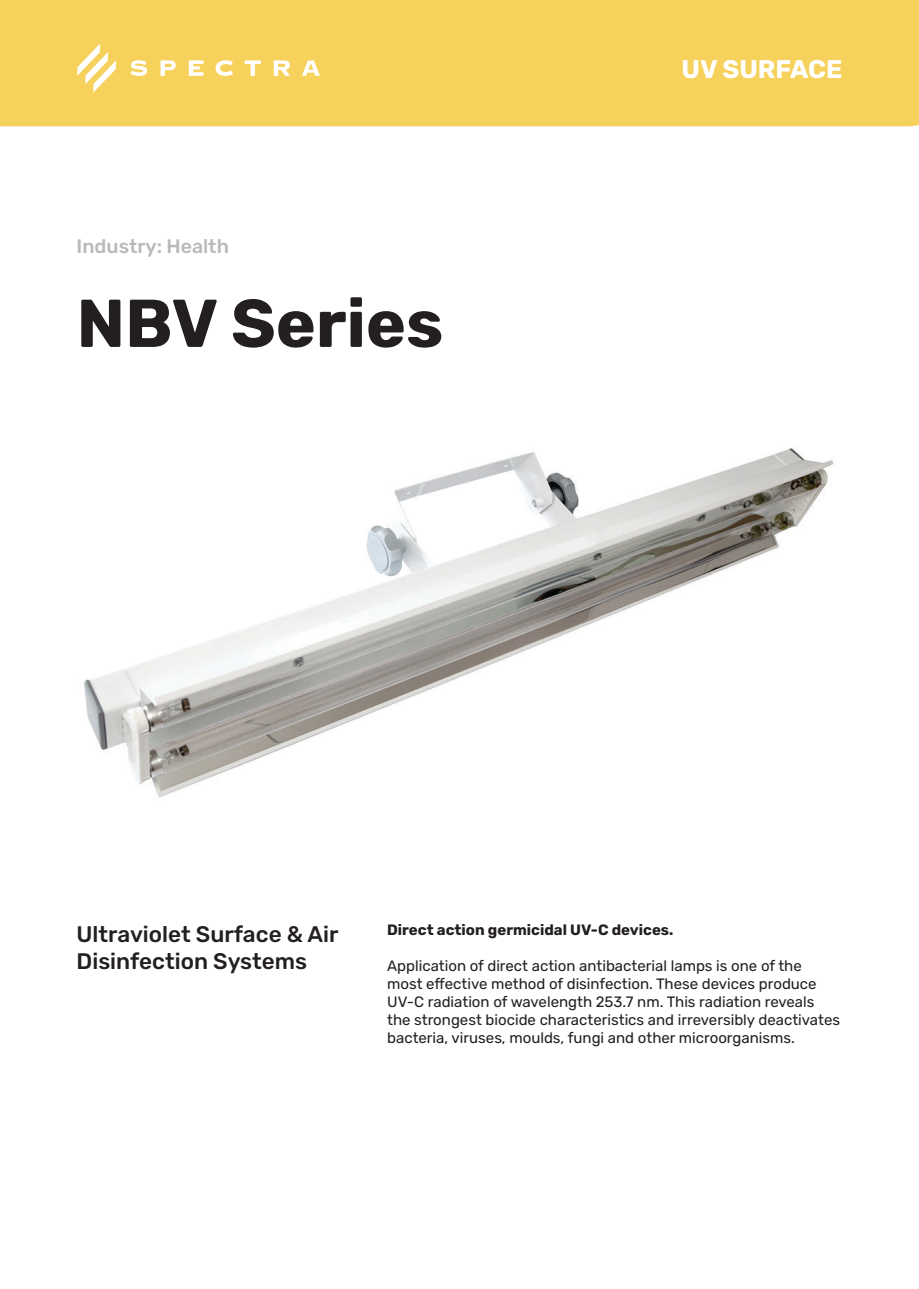
<style>
.page{position:relative;width:919px;height:1289px;background:#fff}
.page>*{position:absolute;margin:0;border:0;box-sizing:border-box;transform-origin:0 0}
.t1{font:700 67.5px "Rubik";color:#231f20}
.t2{font:700 25.5px "Rubik";color:#fff}
.t3{font:500 22.5px/27px "Rubik";color:#231f20}
.t4{font:500 19.5px "Rubik";color:#b9b9b9}
.t5{font:15px/18px "Rubik";color:#231f20}
.t6{font:700 15px "Rubik";color:#231f20}
</style>
<div class="page">
<div style="left:0;top:0;width:918px;height:126px;background:#f6d15c"></div>
<svg style="left:77px;top:44px;width:39px;height:49px"></svg>
<svg style="left:131px;top:60px;width:16px;height:16px"></svg>
<svg style="left:160px;top:60px;width:16px;height:16px"></svg>
<svg style="left:189px;top:60px;width:14px;height:16px"></svg>
<svg style="left:215px;top:60px;width:18px;height:16px"></svg>
<svg style="left:245px;top:60px;width:16px;height:16px"></svg>
<svg style="left:274px;top:60px;width:16px;height:16px"></svg>
<svg style="left:302px;top:60px;width:18px;height:16px"></svg>
<img style="left:84px;top:448px;width:750px;height:350px">
<p class="t4" style="left:77px;top:235px;width:154px">Industry: Health</p>
<p class="t1" style="left:77px;top:286px;width:368px">NBV Series</p>
<h2 class="t2" style="left:681px;top:54px;width:162px">UV SURFACE</h2>
<p class="t3" style="left:77px;top:920px;width:263px">Ultraviolet Surface &amp; Air<br>Disinfection Systems</p>
<p class="t6" style="left:387px;top:921px;width:288px">Direct action germicidal UV-C devices.</p>
<p class="t5" style="left:387px;top:956px;width:454px">Application of direct action antibacterial lamps is one of the most effective method of disinfection. These devices produce UV-C radiation of wavelength 253.7 nm. This radiation reveals the strongest biocide characteristics and irreversibly deactivates bacteria, viruses, moulds, fungi and other microorganisms.</p>
</div>
